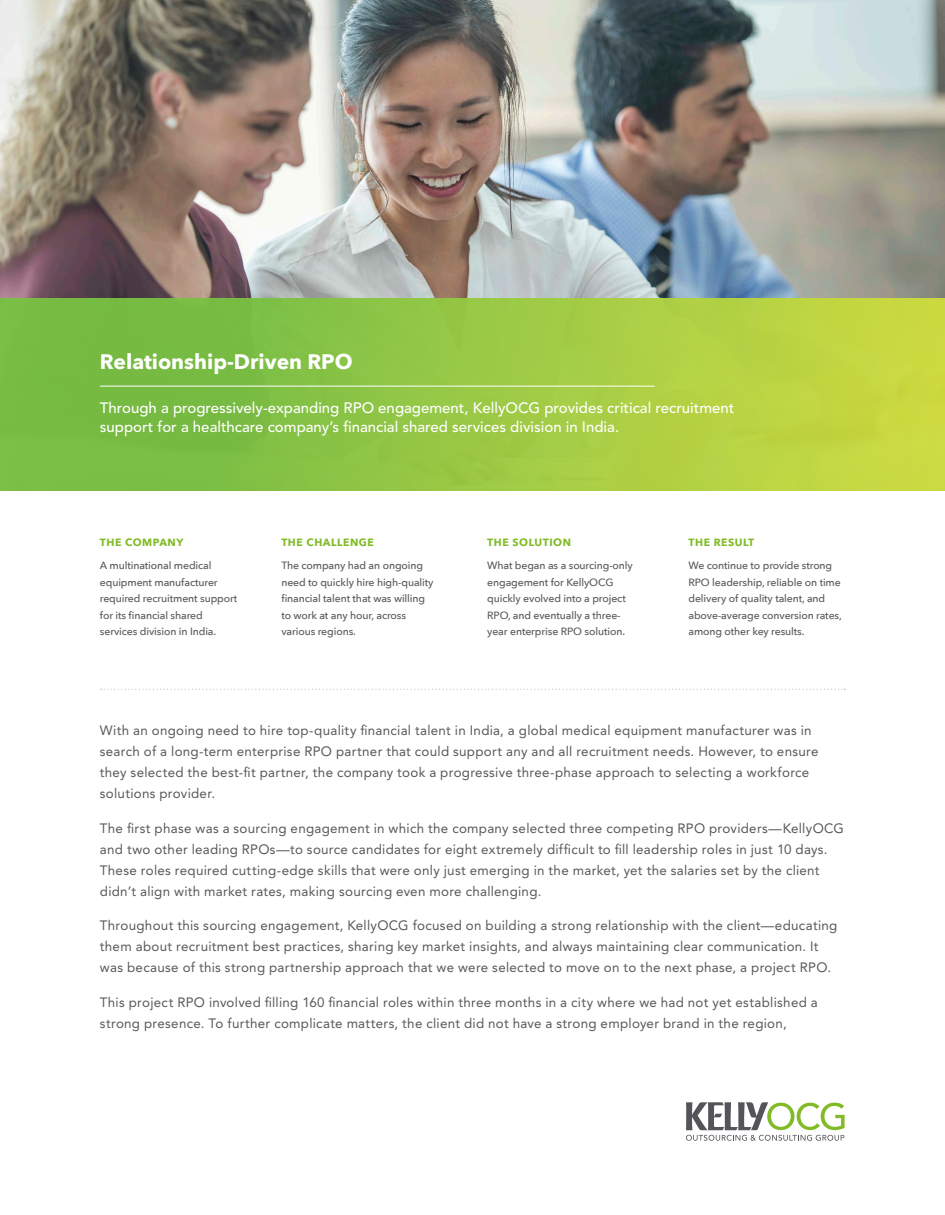
<style>
.page{position:relative;width:945px;height:1215px;background:#fff}
.page>*{position:absolute;margin:0;border:0;box-sizing:border-box;transform-origin:0 0}
.t1{font:700 21px "Avenir Next";color:#fff}
.t2{font:500 15px/19.5px "Avenir";color:#fff}
.Intro_Paragraph{font:13.5px/21px "Avenir";letter-spacing:.02em;color:#57585a}
.t3{font:500 10.5px/16.5px "Avenir Next";letter-spacing:-.01em;color:#57585a}
.t4{font:700 10.5px "Avenir Next";letter-spacing:.05em;color:#82bb27}
</style>
<div class="page">
<img style="left:0;top:0;width:945px;height:299px">
<svg style="left:686px;top:1102px;width:159px;height:39px"></svg>
<div style="left:0;top:299px;width:945px;height:192px;background:linear-gradient(to right,#6ab745,#ccda43)"></div>
<svg style="left:101px;top:689px;width:744px;height:1px"></svg>
<hr style="left:100px;top:386px;width:555px;height:1px;background:#fff">
<p class="t1" style="left:100px;top:343px;width:254px">Relationship-Driven RPO</p>
<p class="t2" style="left:100px;top:398px;width:636px">Through a progressively-expanding RPO engagement, KellyOCG provides critical recruitment support for a healthcare company’s financial shared services division in India.</p>
<p class="t4" style="left:100px;top:533px;width:85px">THE COMPANY</p>
<p class="t3" style="left:100px;top:557px;width:139px">A multinational medical equipment manufacturer required recruitment support for its financial shared services division in India.</p>
<p class="t4" style="left:281px;top:533px;width:94px">THE CHALLENGE</p>
<p class="t3" style="left:281px;top:557px;width:154px">The company had an ongoing need to quickly hire high-quality financial talent that was willing to work at any hour, across various regions.</p>
<p class="t4" style="left:487px;top:533px;width:85px">THE SOLUTION</p>
<p class="t3" style="left:487px;top:557px;width:147px">What began as a sourcing-only engagement for KellyOCG quickly evolved into a project<br>RPO, and eventually a three&shy;year enterprise RPO solution.</p>
<p class="t4" style="left:688px;top:533px;width:67px">THE RESULT</p>
<p class="t3" style="left:688px;top:557px;width:155px">We continue to provide strong<br>RPO leadership, reliable on time delivery of quality talent, and above-average conversion rates, among other key results.</p>
<p class="Intro_Paragraph" style="left:100px;top:720px;width:720px">With an ongoing need to hire top-quality financial talent in India, a global medical equipment manufacturer was in search of a long-term enterprise RPO partner that could support any and all recruitment needs. However, to ensure they selected the best-fit partner, the company took a progressive three-phase approach to selecting a workforce solutions provider.</p>
<p class="Intro_Paragraph" style="left:100px;top:818px;width:746px">The first phase was a sourcing engagement in which the company selected three competing RPO providers—KellyOCG and two other leading RPOs—to source candidates for eight extremely difficult to fill leadership roles in just 10 days.<br>These roles required cutting-edge skills that were only just emerging in the market, yet the salaries set by the client didn’t align with market rates, making sourcing even more challenging.</p>
<p class="Intro_Paragraph" style="left:100px;top:915px;width:739px">Throughout this sourcing engagement, KellyOCG focused on building a strong relationship with the client—educating them about recruitment best practices, sharing key market insights, and always maintaining clear communication. It was because of this strong partnership approach that we were selected to move on to the next phase, a project RPO.</p>
<p class="Intro_Paragraph" style="left:100px;top:992px;width:719px">This project RPO involved filling 160 financial roles within three months in a city where we had not yet established a strong presence. To further complicate matters, the client did not have a strong employer brand in the region,</p>
</div>
